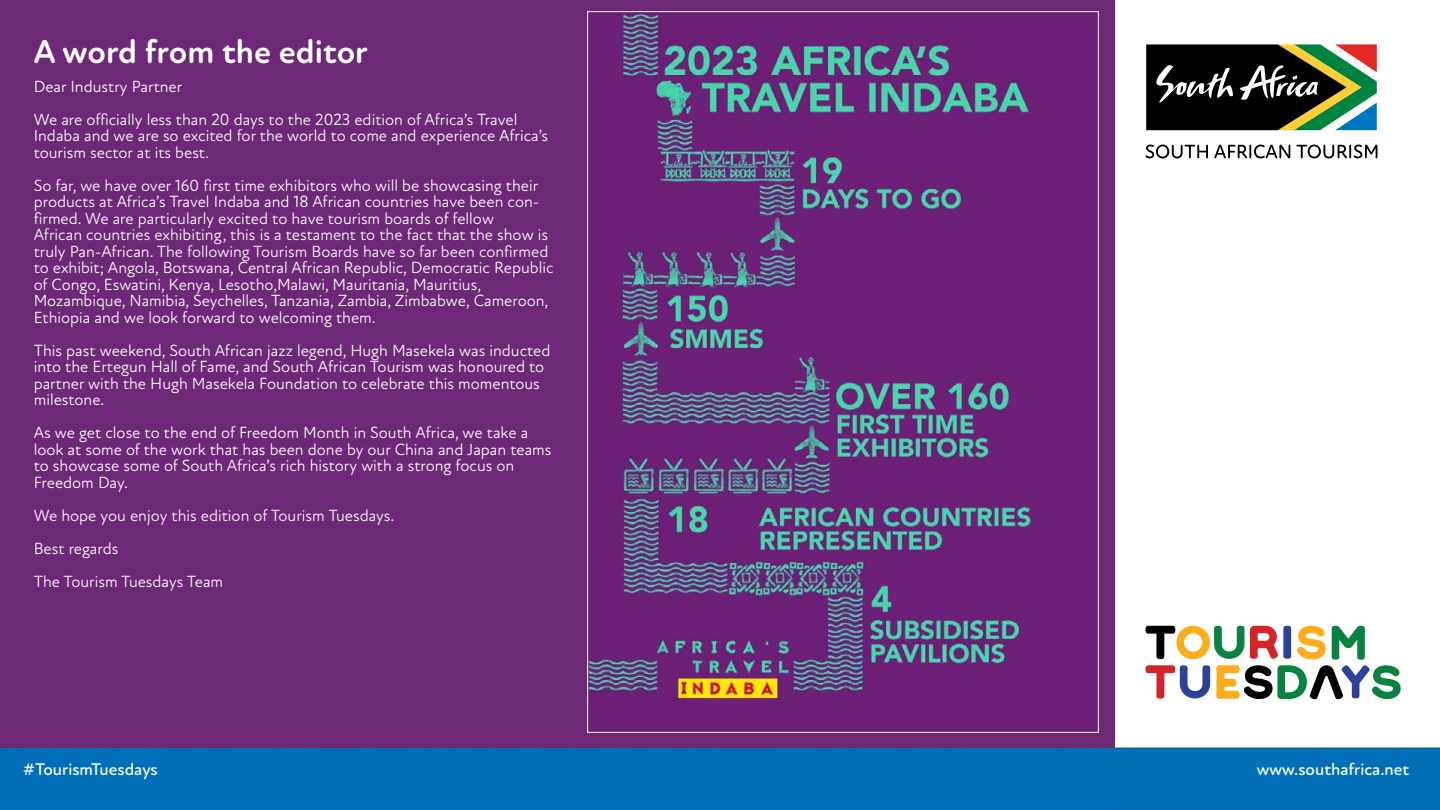
<style>
.page{position:relative;width:1440px;height:810px;background:#fff}
.page>*{position:absolute;margin:0;border:0;box-sizing:border-box;transform-origin:0 0}
.t1{font:700 33.75px "Atten Round New";color:#fff}
.t2{font:500 17.25px "Atten Round New";color:#fff}
.t3{font:16.5px/16.5px "Atten Round New";color:#fff}
</style>
<div class="page">
<img style="left:0;top:0;width:1440px;height:809px">
<div style="left:0;top:0;width:1114px;height:747px;background:#6d2977"></div>
<svg style="left:1146px;top:44px;width:231px;height:86px;background:#3a4233"></svg>
<svg style="left:1145px;top:145px;width:63px;height:13px"></svg>
<svg style="left:1214px;top:145px;width:76px;height:13px"></svg>
<svg style="left:1296px;top:145px;width:81px;height:13px"></svg>
<svg style="left:1145px;top:626px;width:256px;height:74px"></svg>
<img style="left:590px;top:13px;width:445px;height:695px">
<h1 class="t1" style="left:34px;top:32px;width:336px">A word from the editor</h1>
<p class="t3" style="left:34px;top:70px;width:485px;line-height:33px">Dear Industry Partner<br>We are officially less than 20 days to the 2023 edition of Africa’s Travel</p>
<p class="t3" style="left:34px;top:128px;width:516px">Indaba and we are so excited for the world to come and experience Africa’s tourism sector at its best.</p>
<p class="t3" style="left:34px;top:177px;width:521px">So far, we have over 160 first time exhibitors who will be showcasing their products at Africa’s Travel Indaba and 18 African countries have been con&shy;firmed. We are particularly excited to have tourism boards of fellow<br>African countries exhibiting, this is a testament to the fact that the show is truly Pan-African. The following Tourism Boards have so far been confirmed to exhibit; Angola, Botswana, Central African Republic, Democratic Republic of Congo, Eswatini, Kenya, Lesotho,Malawi, Mauritania, Mauritius, Mozambique, Namibia, Seychelles, Tanzania, Zambia, Zimbabwe, Cameroon, Ethiopia and we look forward to welcoming them.</p>
<p class="t3" style="left:34px;top:342px;width:518px">This past weekend, South African jazz legend, Hugh Masekela was inducted into the Ertegun Hall of Fame, and South African Tourism was honoured to partner with the Hugh Masekela Foundation to celebrate this momentous milestone.</p>
<p class="t3" style="left:34px;top:425px;width:519px">As we get close to the end of Freedom Month in South Africa, we take a look at some of the work that has been done by our China and Japan teams to showcase some of South Africa’s rich history with a strong focus on Freedom Day.</p>
<p class="t3" style="left:34px;top:499px;width:362px;line-height:33px">We hope you enjoy this edition of Tourism Tuesdays.<br>Best regards<br>The Tourism Tuesdays Team</p>
<p class="t2" style="left:23px;top:759px;width:136px">#TourismTuesdays</p>
<p class="t2" style="left:1257px;top:759px;width:154px">www.southafrica.net</p>
</div>
